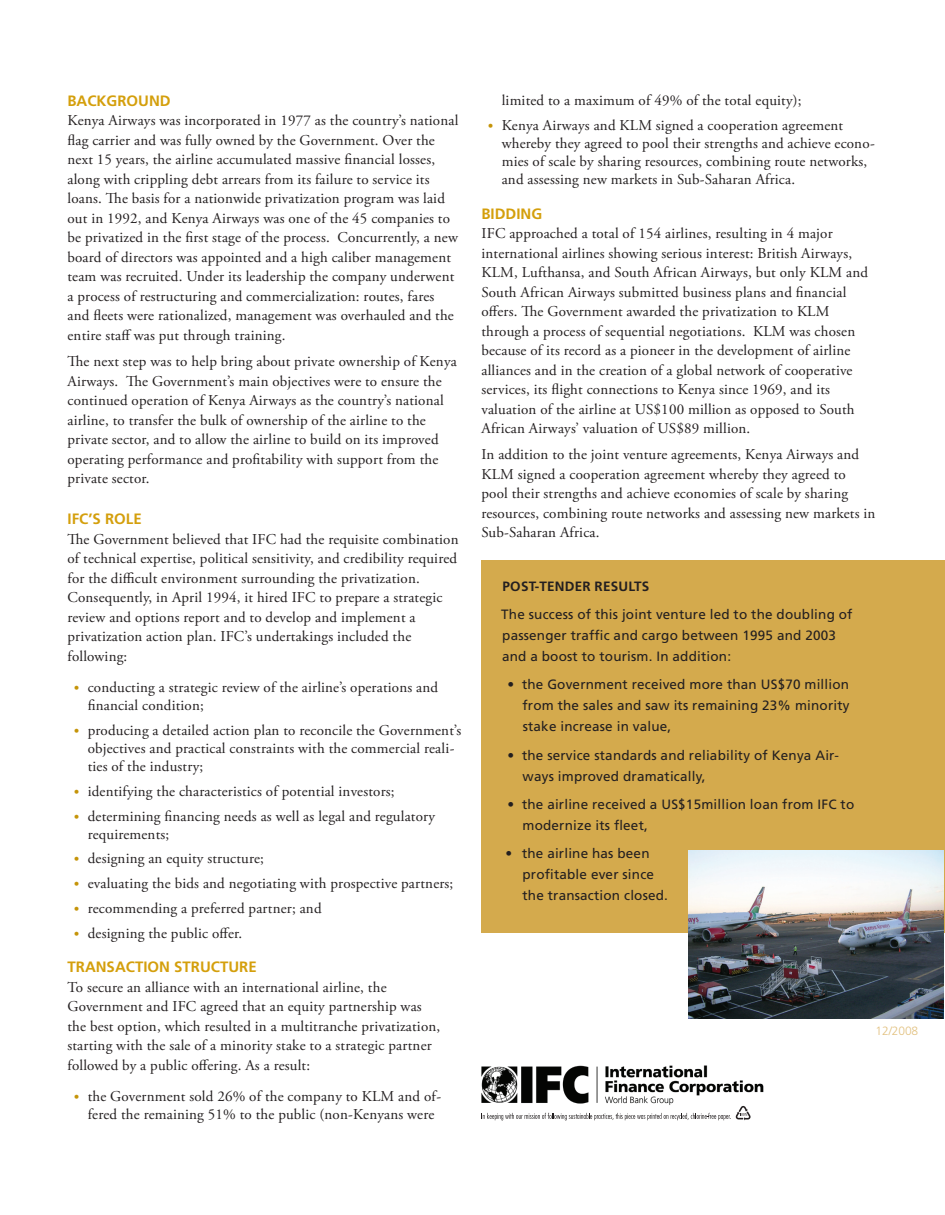
<style>
.page{position:relative;width:945px;height:1215px;background:#fff}
.page>*{position:absolute;margin:0;border:0;box-sizing:border-box;transform-origin:0 0}
.t1{font:15px/19.5px "Adobe Garamond Pro";letter-spacing:.01em;color:#231f20}
.t2{font:700 15px "Frutiger LT Std";color:#d49f0c}
.t3{font:13.5px/21px "Frutiger LT Std";letter-spacing:.015em;color:#231f20}
.t4{font:700 13.5px "Frutiger LT Std";letter-spacing:.015em;color:#231f20}
.t5{font:300 12px "Frutiger LT Std";letter-spacing:-.01em;color:#e2c180}
.s1{font-weight:700;font-size:12.75px;color:#c59409}
</style>
<div class="page">
<div style="left:482px;top:561px;width:463px;height:372px;background:#d4aa4d"></div>
<img style="left:688px;top:850px;width:256px;height:169px">
<img style="left:481px;top:1065px;width:283px;height:40px">
<svg style="left:482px;top:1106px;width:269px;height:14px"></svg>
<p class="t2" style="left:68px;top:92px;width:105px">BACKGROUND</p>
<p class="t1" style="left:68px;top:111px;width:392px">Kenya Airways was incorporated in 1977 as the country’s national flag carrier and was fully owned by the Government. Over the next 15 years, the airline accumulated massive financial losses, along with crippling debt arrears from its failure to service its loans. The basis for a nationwide privatization program was laid out in 1992, and Kenya Airways was one of the 45 companies to be privatized in the first stage of the process. Concurrently, a new board of directors was appointed and a high caliber management team was recruited. Under its leadership the company underwent a process of restructuring and commercialization: routes, fares and fleets were rationalized, management was overhauled and the entire staff was put through training.</p>
<p class="t1" style="left:68px;top:352px;width:391px">The next step was to help bring about private ownership of Kenya Airways. The Government’s main objectives were to ensure the continued operation of Kenya Airways as the country’s national airline, to transfer the bulk of ownership of the airline to the private sector, and to allow the airline to build on its improved operating performance and profitability with support from the private sector.</p>
<p class="t2" style="left:68px;top:510px;width:76px">IFC’S ROLE</p>
<p class="t1" style="left:68px;top:530px;width:393px">The Government believed that IFC had the requisite combination of technical expertise, political sensitivity, and credibility required for the difficult environment surrounding the privatization.<br>Consequently, in April 1994, it hired IFC to prepare a strategic review and options report and to develop and implement a privatization action plan. IFC’s undertakings included the following:</p>
<p class="t1" style="left:88px;top:679px;width:352px;line-height:18px;text-indent:-14px"><span class="s1">•</span> conducting a strategic review of the airline’s operations and financial condition;</p>
<p class="t1" style="left:88px;top:722px;width:375px;line-height:18px;text-indent:-14px"><span class="s1">•</span> producing a detailed action plan to reconcile the Government’s objectives and practical constraints with the commercial reali&shy;ties of the industry;</p>
<p class="t1" style="left:74px;top:782px;width:322px"><span class="s1">•</span> identifying the characteristics of potential investors;</p>
<p class="t1" style="left:88px;top:807px;width:349px;line-height:18px;text-indent:-14px"><span class="s1">•</span> determining financing needs as well as legal and regulatory requirements;</p>
<p class="t1" style="left:74px;top:849px;width:191px"><span class="s1">•</span> designing an equity structure;</p>
<p class="t1" style="left:74px;top:874px;width:381px"><span class="s1">•</span> evaluating the bids and negotiating with prospective partners;</p>
<p class="t1" style="left:74px;top:899px;width:249px"><span class="s1">•</span> recommending a preferred partner; and</p>
<p class="t1" style="left:74px;top:924px;width:170px"><span class="s1">•</span> designing the public offer.</p>
<p class="t2" style="left:68px;top:958px;width:191px">TRANSACTI ON STRUCTURE</p>
<p class="t1" style="left:68px;top:978px;width:374px">To secure an alliance with an international airline, the Government and IFC agreed that an equity partnership was the best option, which resulted in a multitranche privatization, starting with the sale of a minority stake to a strategic partner followed by a public offering. As a result:</p>
<p class="t1" style="left:74px;top:1088px;width:368px;line-height:18px;text-align:center"><span class="s1">•</span> the Government sold 26% of the company to KLM and of&shy;fered the remaining 51% to the public (non-Kenyans were</p>
<p class="t1" style="left:502px;top:91px;width:301px">limited to a maximum of 49% of the total equity);</p>
<p class="t1" style="left:502px;top:117px;width:375px;line-height:18px;text-indent:-14px"><span class="s1">•</span> Kenya Airways and KLM signed a cooperation agreement whereby they agreed to pool their strengths and achieve econo&shy;mies of scale by sharing resources, combining route networks, and assessing new markets in Sub-Saharan Africa.</p>
<p class="t2" style="left:482px;top:205px;width:62px">BIDDING</p>
<p class="t1" style="left:482px;top:224px;width:388px">IFC approached a total of 154 airlines, resulting in 4 major international airlines showing serious interest: British Airways, KLM, Lufthansa, and South African Airways, but only KLM and South African Airways submitted business plans and financial offers. The Government awarded the privatization to KLM through a process of sequential negotiations. KLM was chosen because of its record as a pioneer in the development of airline alliances and in the creation of a global network of cooperative services, its flight connections to Kenya since 1969, and its valuation of the airline at US$100 million as opposed to South African Airways’ valuation of US$89 million.</p>
<p class="t1" style="left:482px;top:445px;width:395px">In addition to the joint venture agreements, Kenya Airways and KLM signed a cooperation agreement whereby they agreed to pool their strengths and achieve economies of scale by sharing resources, combining route networks and assessing new markets in Sub-Saharan Africa.</p>
<p class="t4" style="left:503px;top:579px;width:148px">POST-TENDER RESULTS</p>
<p class="t3" style="left:501px;top:604px;width:353px">The success of this joint venture led to the doubling of passenger traffic and cargo between 1995 and 2003 and a boost to tourism. In addition:</p>
<p class="t3" style="left:522px;top:674px;width:329px;text-align:justify;text-indent:-15px">• the Government received more than US$70 million from the sales and saw its remaining 23% minority stake increase in value,</p>
<p class="t3" style="left:523px;top:744px;width:318px;text-indent:-15px">• the service standards and reliability of Kenya Air&shy;ways improved dramatically,</p>
<p class="t3" style="left:523px;top:794px;width:333px;text-indent:-15px">• the airline received a US$15million loan from IFC to modernize its fleet,</p>
<p class="t3" style="left:522px;top:843px;width:147px;text-indent:-17px">• the airline has been profitable ever since the transaction closed.</p>
<p class="t5" style="left:876px;top:1024px;width:44px">12/2008</p>
</div>
